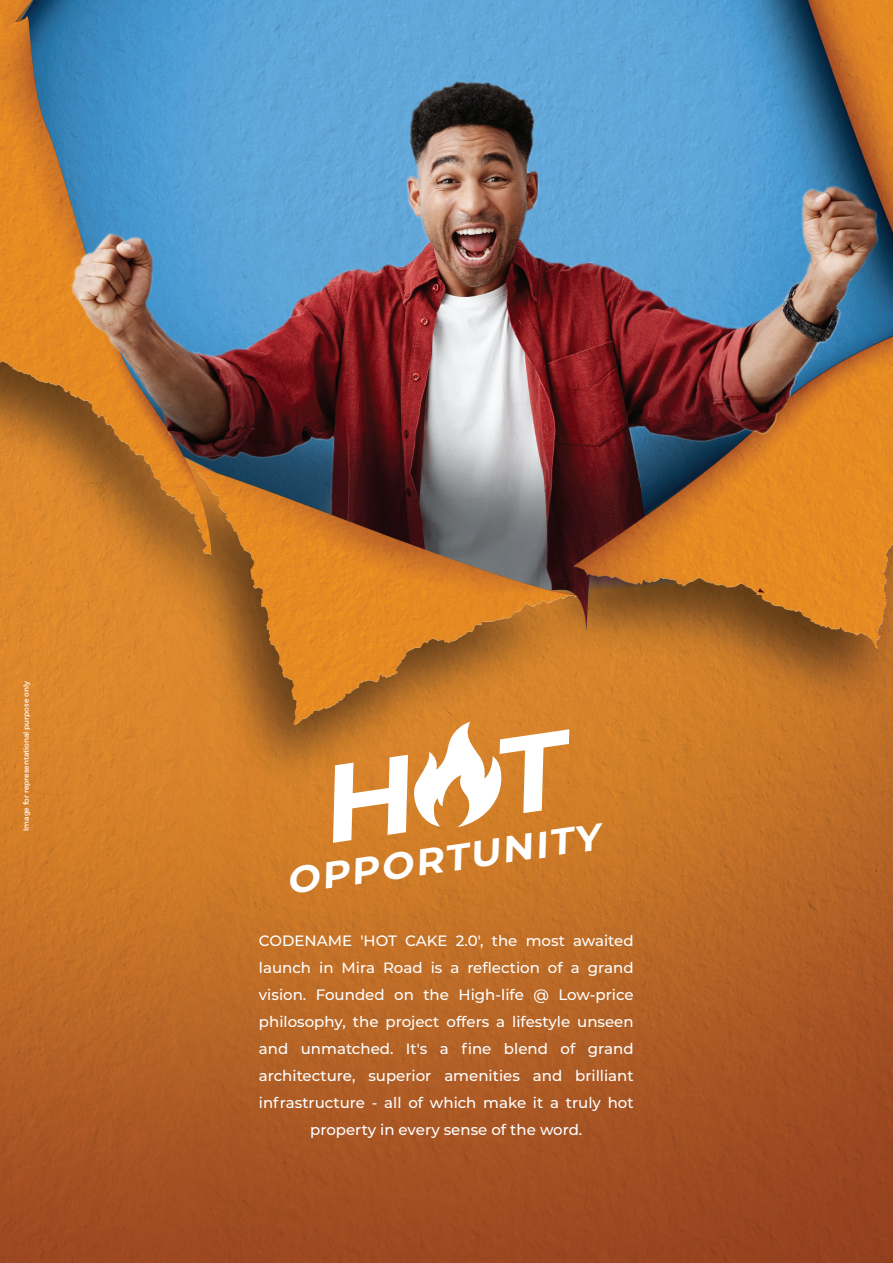
<style>
.page{position:relative;width:893px;height:1263px;background:#fff}
.page>*{position:absolute;margin:0;border:0;box-sizing:border-box;transform-origin:0 0}
.t1{font:italic 700 36.75px "Montserrat";color:#fff;scale:1.05 1}
.t2{font:500 15px/27px "Montserrat";color:#fff;text-align:center}
.t3{font:7.5px "Montserrat";color:#fff}
</style>
<div class="page">
<img style="left:0;top:0;width:893px;height:1263px">
<svg style="left:333px;top:722px;width:236px;height:121px"></svg>
<p class="t3" style="left:22px;top:831px;width:151px;rotate:-90deg">Image for representational purpose only</p>
<h1 class="t1" style="left:283px;top:854px;width:303px;rotate:-8deg">OPPORTUNITY</h1>
<p class="t2" style="left:259px;top:926px;width:376px">CODENAME 'HOT CAKE 2.0', the most awaited launch in Mira Road is a reflection of a grand vision. Founded on the High-life @ Low-price philosophy, the project offers a lifestyle unseen and unmatched. It's a fine blend of grand architecture, superior amenities and brilliant infrastructure - all of which make it a truly hot property in every sense of the word.</p>
</div>
